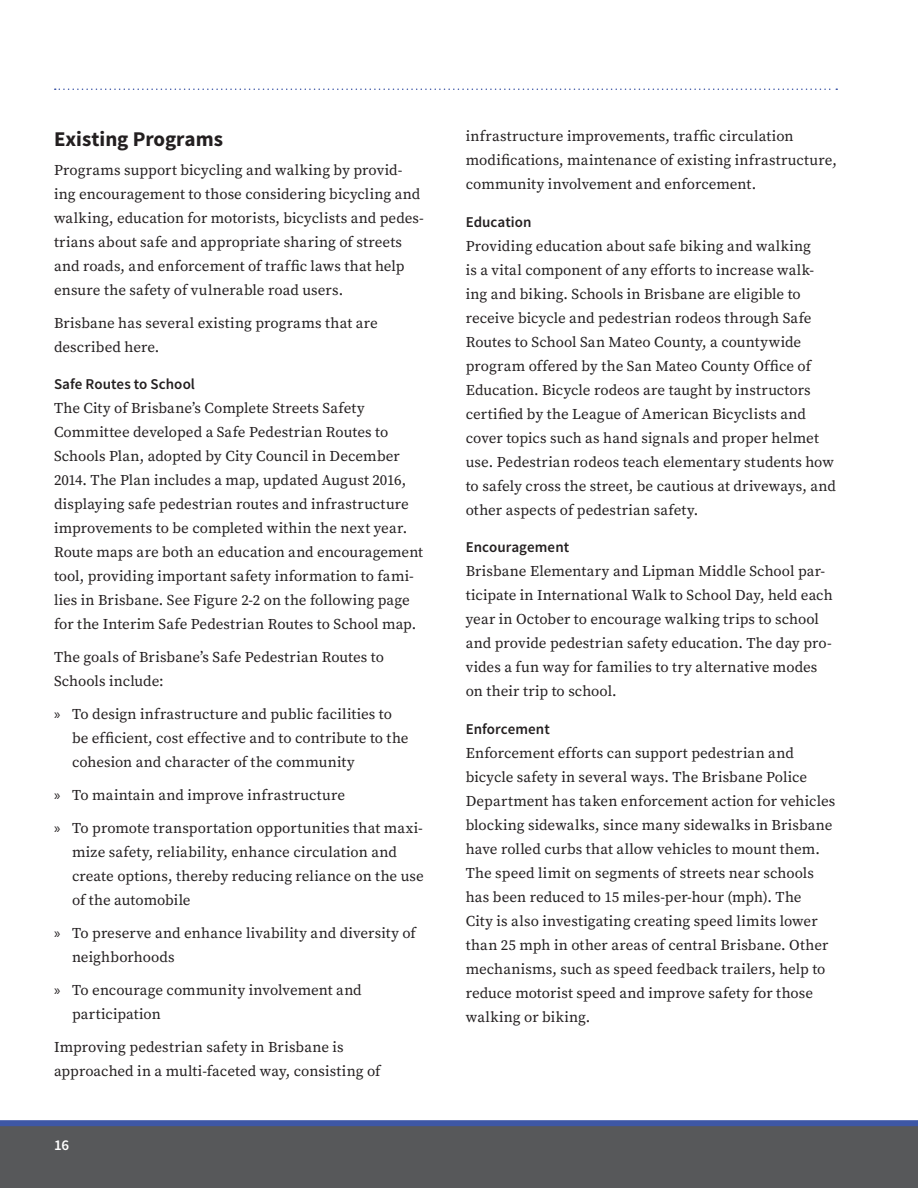
<style>
.page{position:relative;width:918px;height:1188px;background:#fff}
.page>*{position:absolute;margin:0;border:0;box-sizing:border-box;transform-origin:0 0}
.t1{font:700 21px "Source Sans Pro";letter-spacing:-.005em;color:#231f20}
.t2{font:15px/24px "Source Serif Pro";letter-spacing:.005em;color:#231f20}
.t3{font:600 15px "Source Sans Pro";letter-spacing:.005em;color:#231f20}
.t4{font:600 15px "Source Sans Pro";color:#fff}
.s1{font-family:"Myriad Pro"}
</style>
<div class="page">
<div style="left:0;top:1125px;width:918px;height:63px;background:#57585a"></div>
<div style="left:0;top:1120px;width:918px;height:6px;background:#3e57a6"></div>
<svg style="left:55px;top:88px;width:782px;height:2px"></svg>
<h1 class="t1" style="left:54px;top:126px;width:171px">Existing Programs</h1>
<p class="t2" style="left:54px;top:158px;width:371px">Programs support bicycling and walking by provid&shy;ing encouragement to those considering bicycling and walking, education for motorists, bicyclists and pedes&shy;trians about safe and appropriate sharing of streets and roads, and enforcement of traffic laws that help ensure the safety of vulnerable road users.</p>
<p class="t2" style="left:54px;top:311px;width:325px">Brisbane has several existing programs that are described here.</p>
<p class="t3" style="left:54px;top:375px;width:143px">Safe Routes to School</p>
<p class="t2" style="left:54px;top:397px;width:371px">The City of Brisbane’s Complete Streets Safety Committee developed a Safe Pedestrian Routes to Schools Plan, adopted by City Council in December 2014. The Plan includes a map, updated August 2016, displaying safe pedestrian routes and infrastructure improvements to be completed within the next year.<br>Route maps are both an education and encouragement tool, providing important safety information to fami&shy;lies in Brisbane. See Figure 2-2 on the following page for the Interim Safe Pedestrian Routes to School map.</p>
<p class="t2" style="left:54px;top:646px;width:332px">The goals of Brisbane’s Safe Pedestrian Routes to<br>Schools include:</p>
<p class="t2" style="left:72px;top:703px;width:338px;text-indent:-18px"><span class="s1">»</span> To design infrastructure and public facilities to be efficient, cost effective and to contribute to the cohesion and character of the community</p>
<p class="t2" style="left:54px;top:779px;width:370px;line-height:33px"><span class="s1">»</span> To maintain and improve infrastructure<br><span class="s1">»</span> To promote transportation opportunities that maxi-</p>
<p class="t2" style="left:72px;top:841px;width:353px">mize safety, reliability, enhance circulation and create options, thereby reducing reliance on the use of the automobile</p>
<p class="t2" style="left:72px;top:922px;width:345px;text-indent:-18px"><span class="s1">»</span> To preserve and enhance livability and diversity of neighborhoods</p>
<p class="t2" style="left:72px;top:979px;width:291px;text-indent:-18px"><span class="s1">»</span> To encourage community involvement and participation</p>
<p class="t2" style="left:54px;top:1036px;width:328px">Improving pedestrian safety in Brisbane is approached in a multi-faceted way, consisting of</p>
<p class="t4" style="left:54px;top:1135px;width:17px">16</p>
<p class="t2" style="left:466px;top:125px;width:373px">infrastructure improvements, traffic circulation modifications, maintenance of existing infrastructure, community involvement and enforcement.</p>
<p class="t3" style="left:466px;top:213px;width:67px">Education</p>
<p class="t2" style="left:466px;top:235px;width:372px">Providing education about safe biking and walking<br>is a vital component of any efforts to increase walk&shy;ing and biking. Schools in Brisbane are eligible to receive bicycle and pedestrian rodeos through Safe Routes to School San Mateo County, a countywide program offered by the San Mateo County Office of Education. Bicycle rodeos are taught by instructors certified by the League of American Bicyclists and cover topics such as hand signals and proper helmet use. Pedestrian rodeos teach elementary students how to safely cross the street, be cautious at driveways, and other aspects of pedestrian safety.</p>
<p class="t3" style="left:466px;top:538px;width:105px">Encouragement</p>
<p class="t2" style="left:466px;top:560px;width:368px">Brisbane Elementary and Lipman Middle School par&shy;ticipate in International Walk to School Day, held each year in October to encourage walking trips to school and provide pedestrian safety education. The day pro&shy;vides a fun way for families to try alternative modes on their trip to school.</p>
<p class="t3" style="left:466px;top:720px;width:86px">Enforcement</p>
<p class="t2" style="left:466px;top:742px;width:371px">Enforcement efforts can support pedestrian and bicycle safety in several ways. The Brisbane Police Department has taken enforcement action for vehicles blocking sidewalks, since many sidewalks in Brisbane have rolled curbs that allow vehicles to mount them.<br>The speed limit on segments of streets near schools has been reduced to 15 miles-per-hour (mph). The<br>City is also investigating creating speed limits lower than 25 mph in other areas of central Brisbane. Other mechanisms, such as speed feedback trailers, help to reduce motorist speed and improve safety for those walking or biking.</p>
</div>
